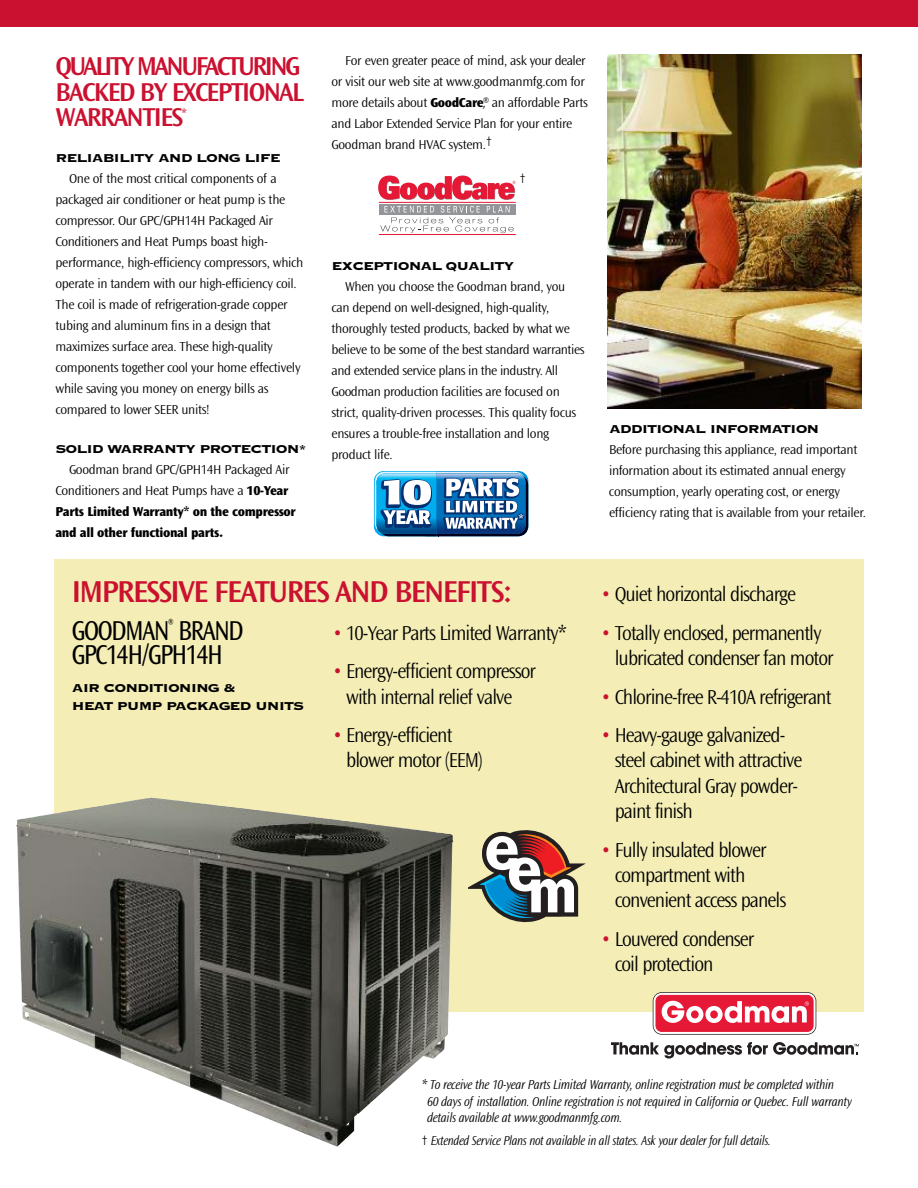
<style>
.page{position:relative;width:918px;height:1188px;background:#fff}
.page>*{position:absolute;margin:0;border:0;box-sizing:border-box;transform-origin:0 0}
.t1{font:31.5px "Ocean Sans MM.512.wt.475.wd";letter-spacing:-.05em;color:#cb1130}
.t2{font:28.5px/24px "Ocean Sans MM.403.wt.572.wd";letter-spacing:-.055em;color:#000;scale:.8 1}
.t3{font:27px/25.5px "Ocean Sans MM.512.wt.475.wd";letter-spacing:-.06em;color:#cb1130}
.t4{font:21px/25.2px "Ocean Sans MM.310.wt.475.wd";letter-spacing:-.05em;color:#000;scale:.93 1}
.t5{font:15px/18px "Copperplate Thirty Three BC";letter-spacing:-.06em;color:#000;scale:1.1 1}
.t6{font:13.5px/21px "Ocean Sans MM.310.wt.475.wd";letter-spacing:-.025em;color:#000}
.t7{font:13.5px/16.5px "Ocean Sans MM It.310.wt.475.wd";letter-spacing:-.025em;color:#000;scale:.9 1}
.t8{font:13.5px "Ocean Sans MM It.310.wt.475.wd";letter-spacing:-.025em;color:#000;scale:.87 1}
.t9{font:13.5px/21px "Ocean Sans MM.760.wt.475.wd";letter-spacing:-.025em;color:#000}
.t10{font:300 condensed 13.5px "Frutiger";color:#000}
.t11{font:12px "Ocean Sans MM.512.wt.475.wd";color:#cb1130}
.s1{font-family:"Ocean Sans MM.760.wt.475.wd"}
.s2{font-family:"Ocean Sans MM It.310.wt.475.wd"}
.s3{color:#cb1130}
.s4{font-family:"Frutiger";font-weight:300;font-stretch:condensed}
</style>
<div class="page">
<div style="left:54px;top:560px;width:810px;height:452px;background:#f4eeb6"></div>
<div style="left:0;top:0;width:918px;height:27px;background:#cb1130"></div>
<img style="left:15px;top:798px;width:439px;height:349px">
<div style="left:379px;top:204px;width:137px;height:11px;background:#939598"></div>
<svg style="left:378px;top:176px;width:137px;height:24px"></svg>
<hr style="left:379px;top:202px;width:137px;height:1px;background:#e51836">
<hr style="left:379px;top:234px;width:137px;height:1px;background:#e51836">
<svg style="left:380px;top:206px;width:134px;height:27px"></svg>
<svg style="left:374px;top:471px;width:154px;height:65px"></svg>
<svg style="left:653px;top:992px;width:163px;height:43px"></svg>
<svg style="left:611px;top:1042px;width:248px;height:17px"></svg>
<svg style="left:468px;top:830px;width:118px;height:92px"></svg>
<img style="left:608px;top:54px;width:253px;height:354px">
<h3 class="t3" style="left:56px;top:55px;width:250px">QUALITY MANUFACTURING<br>BACKED BY EXCEPTIONAL<br>WARRANTIES</h3>
<p class="t11" style="left:182px;top:108px;width:7px">*</p>
<p class="t5" style="left:56px;top:148px;width:206px">RELIABILITY AND LONG LIFE</p>
<p class="t6" style="left:55px;top:169px;width:249px;text-indent:14px">One of the most critical components of a packaged air conditioner or heat pump is the compressor. Our GPC/GPH14H Packaged Air Conditioners and Heat Pumps boast high&shy;performance, high-efficiency compressors, which operate in tandem with our high-efficiency coil.<br>The coil is made of refrigeration-grade copper tubing and aluminum fins in a design that maximizes surface area. These high-quality components together cool your home effectively while saving you money on energy bills as compared to lower SEER units!</p>
<p class="t5" style="left:56px;top:439px;width:230px">SOLID WARRANTY PROTECTION*</p>
<p class="t6" style="left:56px;top:460px;width:236px;text-align:right">Goodman brand GPC/GPH14H Packaged Air<br>Conditioners and Heat Pumps have a <span class="s1">10-Year</span></p>
<p class="t9" style="left:56px;top:502px;width:242px">Parts Limited Warranty* on the compressor and all other functional parts.</p>
<p class="t6" style="left:332px;top:51px;width:258px;text-indent:14px">For even greater peace of mind, ask your dealer or visit our web site at www.goodmanmfg.com for more details about <span class="s1">GoodCare</span><span class="s2">®,</span> an affordable Parts and Labor Extended Service Plan for your entire Goodman brand HVAC system.<sup>†</sup></p>
<p class="t10" style="left:520px;top:173px;width:8px">†</p>
<p class="t5" style="left:332px;top:255px;width:168px">EXCEPTIONAL QUALITY</p>
<p class="t6" style="left:332px;top:276px;width:255px;text-indent:14px">When you choose the Goodman brand, you can depend on well-designed, high-quality, thoroughly tested products, backed by what we believe to be some of the best standard warranties and extended service plans in the industry. All Goodman production facilities are focused on strict, quality-driven processes. This quality focus ensures a trouble-free installation and long product life.</p>
<p class="t5" style="left:609px;top:419px;width:193px">ADDITIONAL INFORMATION</p>
<p class="t6" style="left:609px;top:440px;width:259px">Before purchasing this appliance, read important information about its estimated annual energy consumption, yearly operating cost, or energy efficiency rating that is available from your retailer.</p>
<h1 class="t1" style="left:72px;top:579px;width:442px">IMPRESSIVE FEATURES AND BENEFITS:</h1>
<h2 class="t2" style="left:72px;top:620px;width:216px">GOODMAN<sup>®</sup> BRAND<br>GPC14H/GPH14H</h2>
<p class="t5" style="left:72px;top:678px;width:213px">AIR CONDITIONING &amp;<br>HEAT PUMP PACKAGED UNITS</p>
<h3 class="t4" style="left:333px;top:621px;width:253px"><span class="s3">•</span> 10-Year Parts Limited Warranty*</h3>
<h3 class="t4" style="left:333px;top:660px;width:220px;text-align:center"><span class="s3">•</span> Energy-efficient compressor with internal relief valve</h3>
<h3 class="t4" style="left:346px;top:724px;width:149px;text-indent:-13px"><span class="s3">•</span> Energy-efficient blower motor (EEM)</h3>
<h3 class="t4" style="left:601px;top:583px;width:211px"><span class="s3">•</span> Quiet horizontal discharge</h3>
<h3 class="t4" style="left:615px;top:621px;width:237px;text-indent:-13px"><span class="s3">•</span> Totally enclosed, permanently lubricated condenser fan motor</h3>
<h3 class="t4" style="left:601px;top:685px;width:249px"><span class="s3">•</span> Chlorine-free R-410A refrigerant</h3>
<h3 class="t4" style="left:615px;top:724px;width:203px;text-indent:-13px"><span class="s3">•</span> Heavy-gauge galvanized&shy;steel cabinet with attractive<br>Architectural Gray powder&shy;paint finish</h3>
<h3 class="t4" style="left:615px;top:838px;width:186px;text-indent:-13px"><span class="s3">•</span> Fully insulated blower compartment with convenient access panels</h3>
<h3 class="t4" style="left:615px;top:927px;width:152px;text-indent:-13px"><span class="s3">•</span> Louvered condenser coil protection</h3>
<p class="t7" style="left:427px;top:1077px;width:473px;text-indent:-6px">* To receive the 10-year Parts Limited Warranty, online registration must be completed within<br>60 days of installation. Online registration is not required in California or Quebec. Full warranty details available at www.goodmanmfg.com.</p>
<p class="t8" style="left:421px;top:1135px;width:403px"><span class="s4">†</span> Extended Service Plans not available in all states. Ask your dealer for full details.</p>
</div>
